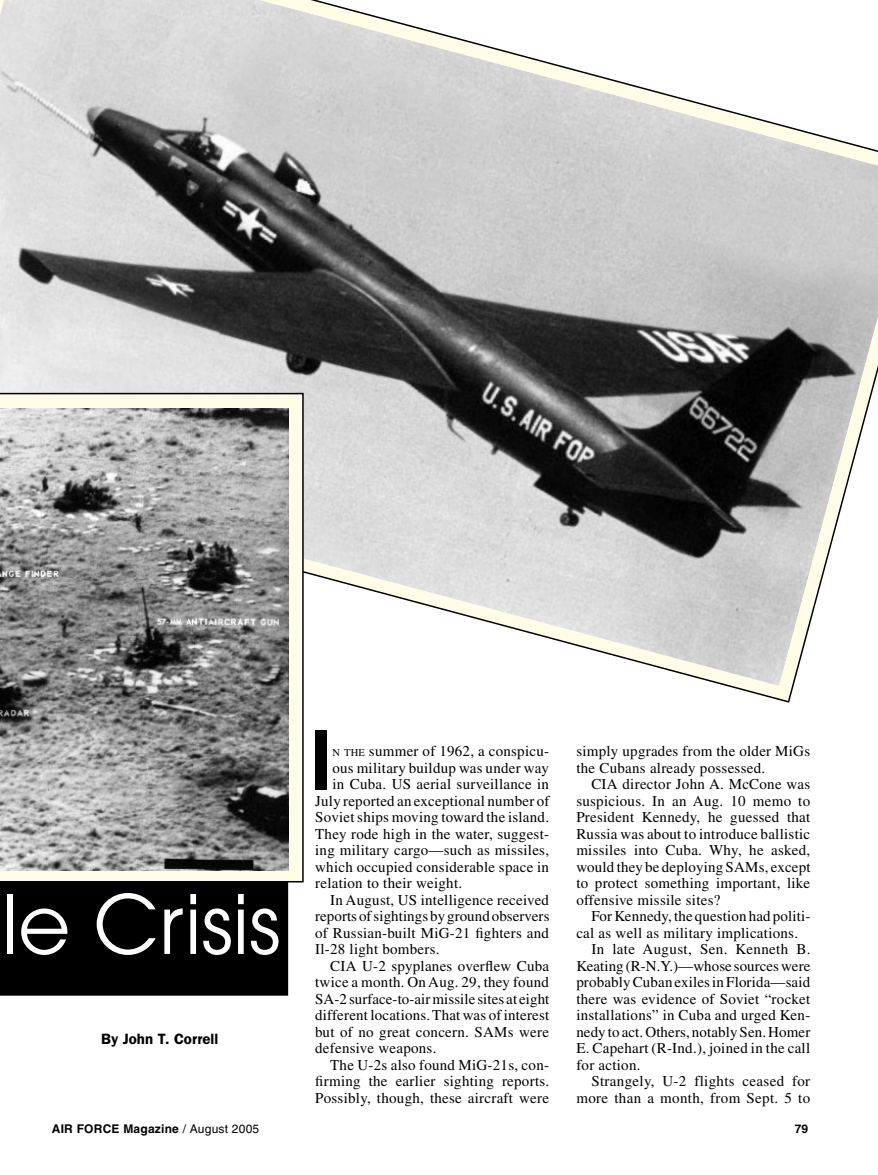
<style>
.page{position:relative;width:878px;height:1175px;background:#fff}
.page>*{position:absolute;margin:0;border:0;box-sizing:border-box;transform-origin:0 0}
.t1{font:81px "Avant Garde";color:#fff}
.Head{font:600 81px "Avant Garde";color:#000}
.Body_Text{font:15px/16.5px "Times";letter-spacing:.015em;color:#000;text-align:justify}
.Body_Text_DC{font:15px "Times";letter-spacing:.015em;color:#000}
.Byline{font:600 15px "Franklin Gothic";color:#000}
.Folio_R{font:700 12px "Helvetica";letter-spacing:.02em;color:#000}
.s1{font-size:10.5px}
.s2{font-weight:400}
</style>
<div class="page">
<img style="left:0;top:0;width:878px;height:686px">
<div style="left:0;top:882px;width:288px;height:113px;background:#000"></div>
<svg style="left:0;top:393px;width:304px;height:489px;background:#e2e0ce"></svg>
<img style="left:0;top:408px;width:288px;height:463px">
<h1 class="t1" style="left:2px;top:876px;width:280px">le Crisis</h1>
<p class="Byline" style="left:101px;top:1029px;width:119px">By John T. Correll</p>
<p class="Head" style="left:309px;top:707px;width:24px">I</p>
<p class="Body_Text_DC" style="left:332px;top:742px;width:218px"><span class="s1">N THE</span> summer of 1962, a conspicu-</p>
<p class="Body_Text_DC" style="left:332px;top:759px;width:218px">ous military buildup was under way</p>
<p class="Body_Text_DC" style="left:332px;top:775px;width:218px">in Cuba. US aerial surveillance in</p>
<p class="Body_Text_DC" style="left:315px;top:792px;width:236px">July reported an exceptional number of</p>
<p class="Body_Text_DC" style="left:315px;top:808px;width:235px">Soviet ships moving toward the island.</p>
<p class="Body_Text_DC" style="left:315px;top:825px;width:236px">They rode high in the water, suggest-</p>
<p class="Body_Text_DC" style="left:315px;top:841px;width:235px">ing military cargo—such as missiles,</p>
<p class="Body_Text_DC" style="left:315px;top:858px;width:235px">which occupied considerable space in</p>
<p class="Body_Text_DC" style="left:315px;top:874px;width:148px">relation to their weight.</p>
<p class="Body_Text" style="left:315px;top:891px;width:236px;text-indent:15px">In August, US intelligence received reports of sightings by ground observers of Russian-built MiG-21 fighters and Il-28 light bombers.</p>
<p class="Body_Text" style="left:315px;top:957px;width:236px;text-indent:15px">CIA U-2 spyplanes overflew Cuba twice a month. On Aug. 29, they found SA-2 surface-to-air missile sites at eight different locations. That was of interest but of no great concern. SAMs were defensive weapons.</p>
<p class="Body_Text" style="left:315px;top:1056px;width:236px;text-indent:15px">The U-2s also found MiG-21s, con&shy;firming the earlier sighting reports.<br>Possibly, though, these aircraft were</p>
<p class="Body_Text" style="left:576px;top:742px;width:235px">simply upgrades from the older MiGs the Cubans already possessed.</p>
<p class="Body_Text" style="left:576px;top:775px;width:236px;text-indent:15px">CIA director John A. McCone was suspicious. In an Aug. 10 memo to President Kennedy, he guessed that Russia was about to introduce ballistic missiles into Cuba. Why, he asked, would they be deploying SAMs, except to protect something important, like offensive missile sites?</p>
<p class="Body_Text" style="left:576px;top:907px;width:236px;text-indent:15px">For Kennedy, the question had politi&shy;cal as well as military implications.</p>
<p class="Body_Text" style="left:576px;top:940px;width:236px;text-indent:15px">In late August, Sen. Kenneth B.<br>Keating (R-N.Y.)—whose sources were probably Cuban exiles in Florida—said there was evidence of Soviet “rocket installations” in Cuba and urged Ken&shy;nedy to act. Others, notably Sen. Homer E. Capehart (R-Ind.), joined in the call for action.</p>
<p class="Body_Text" style="left:576px;top:1072px;width:235px;text-align:right">Strangely, U-2 flights ceased for more than a month, from Sept. 5 to</p>
<p class="Folio_R" style="left:52px;top:1121px;width:209px">AIR FORCE Magazine <span class="s2">/ August 2005</span></p>
<p class="Folio_R" style="left:794px;top:1121px;width:15px">79</p>
</div>
